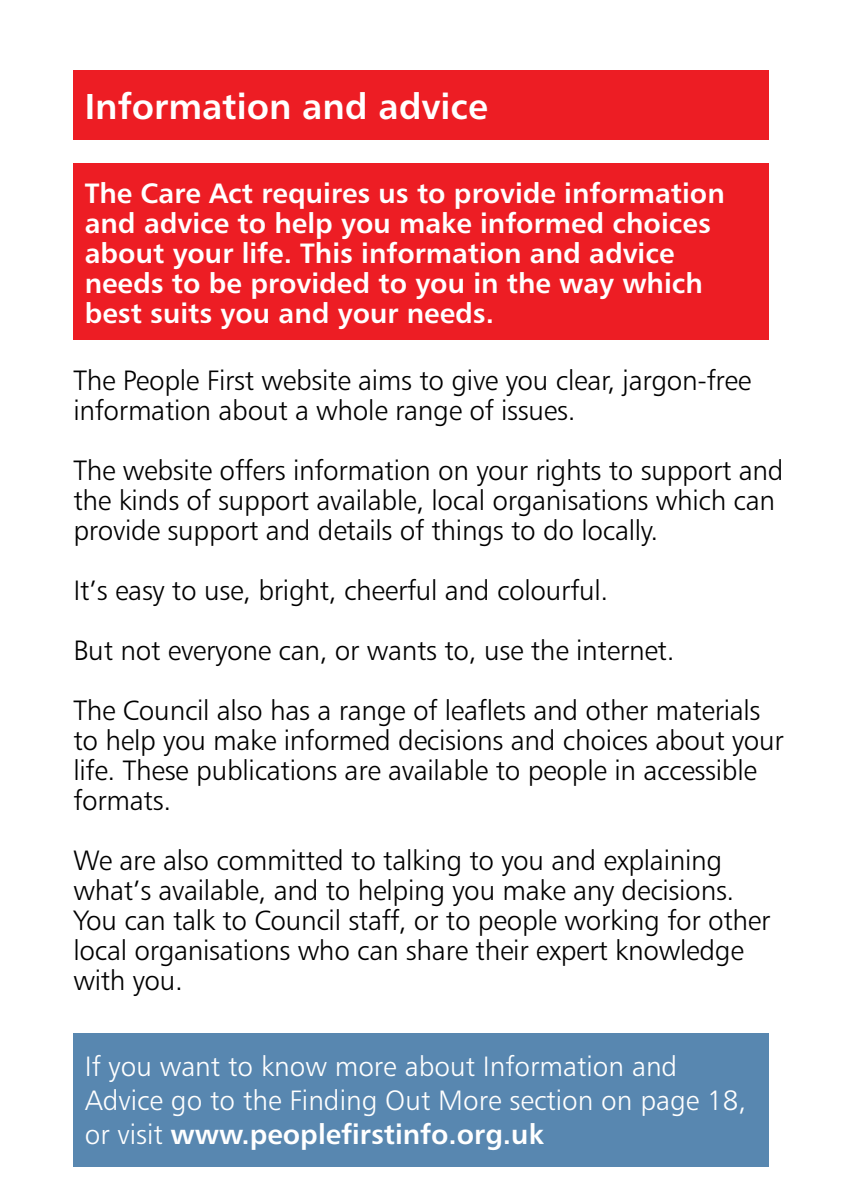
<style>
.page{position:relative;width:842px;height:1191px;background:#fff}
.page>*{position:absolute;margin:0;border:0;box-sizing:border-box;transform-origin:0 0}
.t1{font:36px "Humanist 777 BT Bold B";color:#fff}
.t2{font:28px/30px "Humanist 777 BT Light B";letter-spacing:-.01em;color:#000}
.t3{font:28px/30px "Humanist 777 BT Bold B";color:#fff}
.t4{font:28px/34px "Humanist 777 BT Light B";color:#fff}
.s1{font-family:"Humanist 777 BT Light B"}
</style>
<div class="page">
<div style="left:73px;top:163px;width:695px;height:177px;background:#ed1d24"></div>
<div style="left:73px;top:70px;width:695px;height:70px;background:#ed1d24"></div>
<div style="left:73px;top:1033px;width:695px;height:133px;background:#5887b0"></div>
<p class="t1" style="left:85px;top:84px;width:405px">Information and advice</p>
<p class="t3" style="left:85px;top:178px;width:641px">The Care Act requires us to provide information and advice to help you make informed choices about your life. This information and advice needs to be provided to you in the way which best suits you and your needs.</p>
<p class="t2" style="left:73px;top:365px;width:679px">The People First website aims to give you clear, jargon-free information about a whole range of issues.</p>
<p class="t2" style="left:73px;top:455px;width:712px">The website offers information on your rights to support and the kinds of support available, local organisations which can provide support and details of things to do locally.</p>
<p class="t2" style="left:73px;top:560px;width:689px;line-height:60px">It’s easy to use, bright, cheerful and colourful.<br>But not everyone can, or wants to, use the internet.<br>The Council also has a range of leaflets and other materials</p>
<p class="t2" style="left:73px;top:725px;width:712px">to help you make informed decisions and choices about your life. These publications are available to people in accessible formats.</p>
<p class="t2" style="left:73px;top:845px;width:698px">We are also committed to talking to you and explaining what’s available, and to helping you make any decisions.<br>You can talk to Council staff, or to people working for other local organisations who can share their expert knowledge with you.</p>
<p class="t4" style="left:85px;top:1049px;width:663px">If you want to know more about Information and<br>Advice go to the Finding Out More section on page 18,</p>
<p class="t3" style="left:85px;top:1119px;width:461px"><span class="s1">or visit</span> www.peoplefirstinfo.org.uk</p>
</div>
